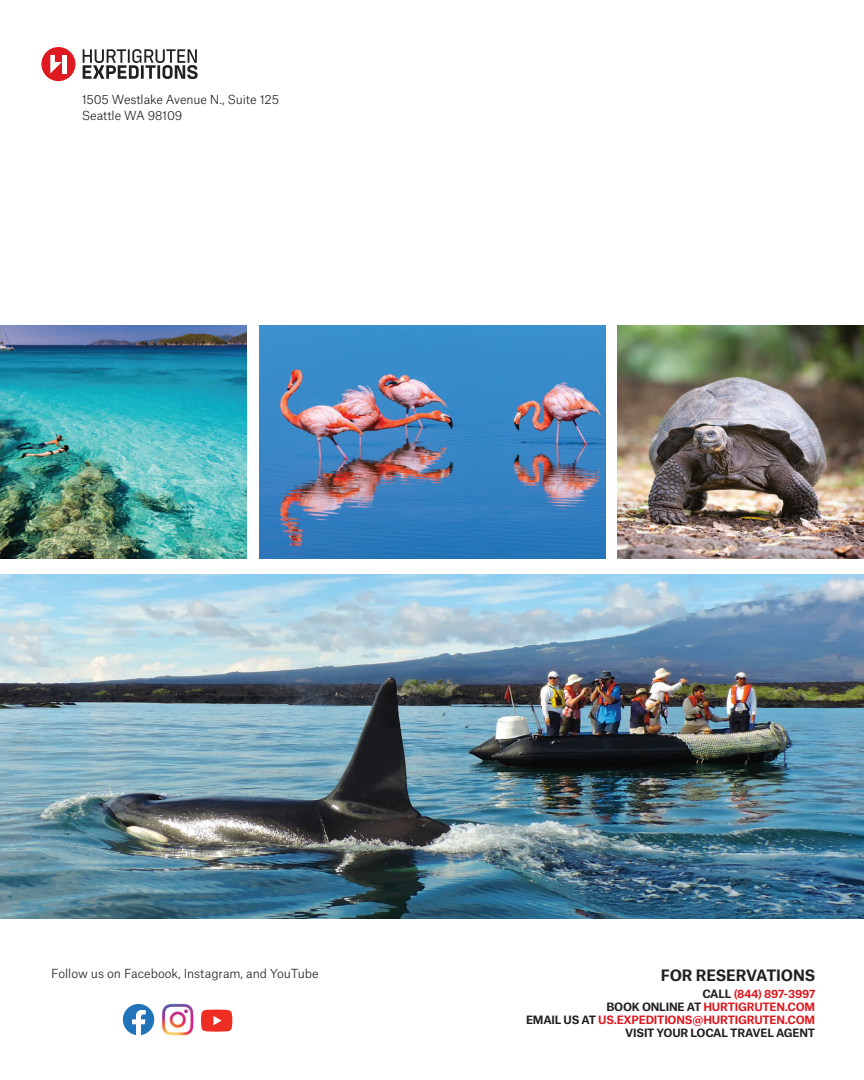
<style>
.page{position:relative;width:864px;height:1080px;background:#fff}
.page>*{position:absolute;margin:0;border:0;box-sizing:border-box;transform-origin:0 0}
.t1{font:700 15px "Atlas Grotesk";letter-spacing:-.01em;color:#231f20}
.t2{font:300 12px/16px "Atlas Grotesk";letter-spacing:-.01em;color:#231f20}
.t3{font:700 11px "Atlas Grotesk";letter-spacing:-.02em;color:#de1920}
.t4{font:700 11px "Atlas Grotesk";letter-spacing:-.02em;color:#231f20}
.s1{color:#231f20}
</style>
<div class="page">
<div style="left:41px;top:47px;width:34px;height:34px;background:#de1920;border-radius:50%"></div>
<div style="left:62px;top:55px;width:5px;height:18px;background:#fff"></div>
<svg style="left:50px;top:55px;width:12px;height:19px"></svg>
<svg style="left:83px;top:49px;width:115px;height:30px"></svg>
<img style="left:0;top:325px;width:246px;height:234px">
<img style="left:618px;top:325px;width:246px;height:234px">
<img style="left:260px;top:325px;width:346px;height:234px">
<img style="left:0;top:574px;width:864px;height:345px">
<svg style="left:123px;top:1004px;width:31px;height:31px"></svg>
<img style="left:162px;top:1004px;width:32px;height:31px">
<svg style="left:201px;top:1010px;width:31px;height:22px"></svg>
<p class="t2" style="left:82px;top:90px;width:199px">1505 Westlake Avenue N., Suite 125<br>Seattle WA 98109</p>
<p class="t2" style="left:51px;top:965px;width:269px">Follow us on Facebook, Instagram, and YouTube</p>
<p class="t1" style="left:661px;top:963px;width:156px">FOR RESERVATIONS</p>
<p class="t3" style="left:702px;top:985px;width:114px"><span class="s1">CALL</span> (844) 897-3997</p>
<p class="t3" style="left:606px;top:998px;width:210px"><span class="s1">BOOK ONLINE AT</span> HURTIGRUTEN.COM</p>
<p class="t3" style="left:526px;top:1011px;width:291px"><span class="s1">EMAIL US AT</span> US.EXPEDITIONS@HURTIGRUTEN.COM</p>
<p class="t4" style="left:625px;top:1024px;width:191px">VISIT YOUR LOCAL TRAVEL AGENT</p>
</div>
